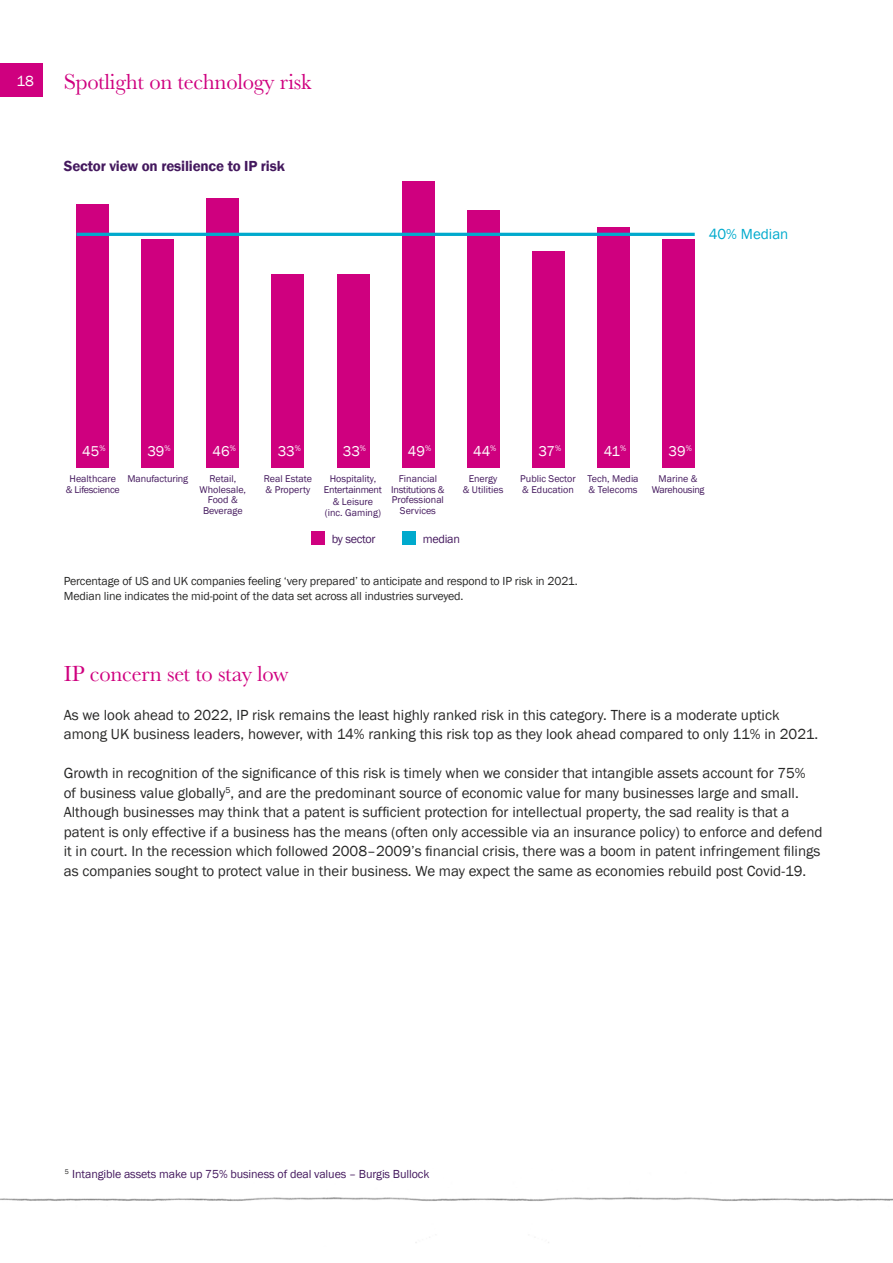
<style>
.page{position:relative;width:893px;height:1263px;background:#fff}
.page>*{position:absolute;margin:0;border:0;box-sizing:border-box;transform-origin:0 0}
.t1{font:22.5px "Baskerville URW";letter-spacing:-.01em;color:#cf007f}
.t2{font:15px/19.5px "Franklin Gothic";color:#282827}
.t3{font:600 15px "Franklin Gothic";letter-spacing:-.01em;color:#44195e}
.t4{font:15px "Franklin Gothic";color:#00aacd}
.t5{font:15px "Franklin Gothic";color:#fff}
.t6{font:14.55px "Franklin Gothic";color:#fff}
.t7{font:12.15px "Franklin Gothic";letter-spacing:-.025em;color:#44195e}
.t8{font:12px/15px "Franklin Gothic";letter-spacing:-.01em;color:#282827}
.t9{font:12px "Franklin Gothic";letter-spacing:-.01em;color:#44195e}
.t10{font:10.05px/10.5px "Franklin Gothic";color:#44195e;text-align:center}
.t11{font:10.05px/11.4px "Franklin Gothic";letter-spacing:-.025em;color:#44195e;text-align:center}
</style>
<div class="page">
<img style="left:0;top:1197px;width:893px;height:46px">
<div style="left:662px;top:240px;width:33px;height:228px;background:#cf007f"></div>
<div style="left:597px;top:228px;width:32px;height:240px;background:#cf007f"></div>
<div style="left:532px;top:251px;width:32px;height:217px;background:#cf007f"></div>
<div style="left:467px;top:210px;width:32px;height:258px;background:#cf007f"></div>
<div style="left:402px;top:181px;width:32px;height:287px;background:#cf007f"></div>
<div style="left:337px;top:275px;width:32px;height:193px;background:#cf007f"></div>
<div style="left:272px;top:275px;width:32px;height:193px;background:#cf007f"></div>
<div style="left:207px;top:199px;width:32px;height:269px;background:#cf007f"></div>
<div style="left:142px;top:240px;width:32px;height:228px;background:#cf007f"></div>
<div style="left:77px;top:204px;width:32px;height:264px;background:#cf007f"></div>
<hr style="left:77px;top:233px;width:618px;height:3px;background:#00aacd">
<div style="left:311px;top:531px;width:14px;height:14px;background:#cf007f"></div>
<div style="left:402px;top:531px;width:14px;height:14px;background:#00aacd"></div>
<div style="left:0;top:64px;width:43px;height:33px;background:#cf007f"></div>
<p class="t5" style="left:17px;top:71px;width:19px">18</p>
<h1 class="t1" style="left:64px;top:68px;width:249px">Spotlight on technology risk</h1>
<p class="t3" style="left:64px;top:157px;width:223px">Sector view on resilience to IP risk</p>
<p class="t4" style="left:709px;top:225px;width:81px">40% Median</p>
<p class="t6" style="left:82px;top:442px;width:25px">45<sup>%</sup></p>
<p class="t6" style="left:147px;top:442px;width:25px">39<sup>%</sup></p>
<p class="t6" style="left:213px;top:442px;width:25px">46<sup>%</sup></p>
<p class="t6" style="left:278px;top:442px;width:25px">33<sup>%</sup></p>
<p class="t6" style="left:343px;top:442px;width:25px">33<sup>%</sup></p>
<p class="t6" style="left:408px;top:442px;width:25px">49<sup>%</sup></p>
<p class="t6" style="left:473px;top:442px;width:25px">44<sup>%</sup></p>
<p class="t6" style="left:539px;top:442px;width:24px">37<sup>%</sup></p>
<p class="t6" style="left:604px;top:442px;width:24px">41<sup>%</sup></p>
<p class="t6" style="left:668px;top:442px;width:25px">39<sup>%</sup></p>
<p class="t11" style="left:66px;top:473px;width:55px">Healthcare &amp; Lifescience</p>
<p class="t10" style="left:127px;top:474px;width:62px">Manufacturing</p>
<p class="t10" style="left:200px;top:474px;width:48px">Retail,<br>Wholesale,<br>Food &amp;<br>Beverage</p>
<p class="t10" style="left:264px;top:474px;width:50px;text-align:left">Real Estate &amp; Property</p>
<p class="t10" style="left:324px;top:473px;width:59px;line-height:11.4px">Hospitality,<br>Entertainment &amp; Leisure (inc. Gaming)</p>
<p class="t10" style="left:391px;top:474px;width:55px">Financial<br>Institutions &amp;<br>Professional<br>Services</p>
<p class="t10" style="left:463px;top:473px;width:42px;line-height:11.4px">Energy<br>&amp; Utilities</p>
<p class="t10" style="left:520px;top:474px;width:57px;text-align:left">Public Sector &amp; Education</p>
<p class="t10" style="left:587px;top:474px;width:53px;text-align:left">Tech, Media &amp; Telecoms</p>
<p class="t11" style="left:652px;top:474px;width:54px;line-height:10.5px">Marine &amp;<br>Warehousing</p>
<p class="t7" style="left:332px;top:532px;width:45px">by sector</p>
<p class="t7" style="left:423px;top:532px;width:39px">median</p>
<p class="t8" style="left:64px;top:574px;width:515px">Percentage of US and UK companies feeling ‘very prepared’ to anticipate and respond to IP risk in 2021.<br>Median line indicates the mid-point of the data set across all industries surveyed.</p>
<h1 class="t1" style="left:64px;top:660px;width:226px">IP concern set to stay low</h1>
<p class="t2" style="left:64px;top:705px;width:756px">As we look ahead to 2022, IP risk remains the least highly ranked risk in this category. There is a moderate uptick among UK business leaders, however, with 14% ranking this risk top as they look ahead compared to only 11% in 2021.</p>
<p class="t2" style="left:64px;top:764px;width:760px">Growth in recognition of the significance of this risk is timely when we consider that intangible assets account for 75%<br>of business value globally<sup>5</sup>, and are the predominant source of economic value for many businesses large and small.<br>Although businesses may think that a patent is sufficient protection for intellectual property, the sad reality is that a patent is only effective if a business has the means (often only accessible via an insurance policy) to enforce and defend it in court. In the recession which followed 2008–2009’s financial crisis, there was a boom in patent infringement filings as companies sought to protect value in their business. We may expect the same as economies rebuild post Covid-19.</p>
<p class="t9" style="left:65px;top:1166px;width:366px"><sup>5</sup> Intangible assets make up 75% business of deal values – Burgis Bullock</p>
</div>
